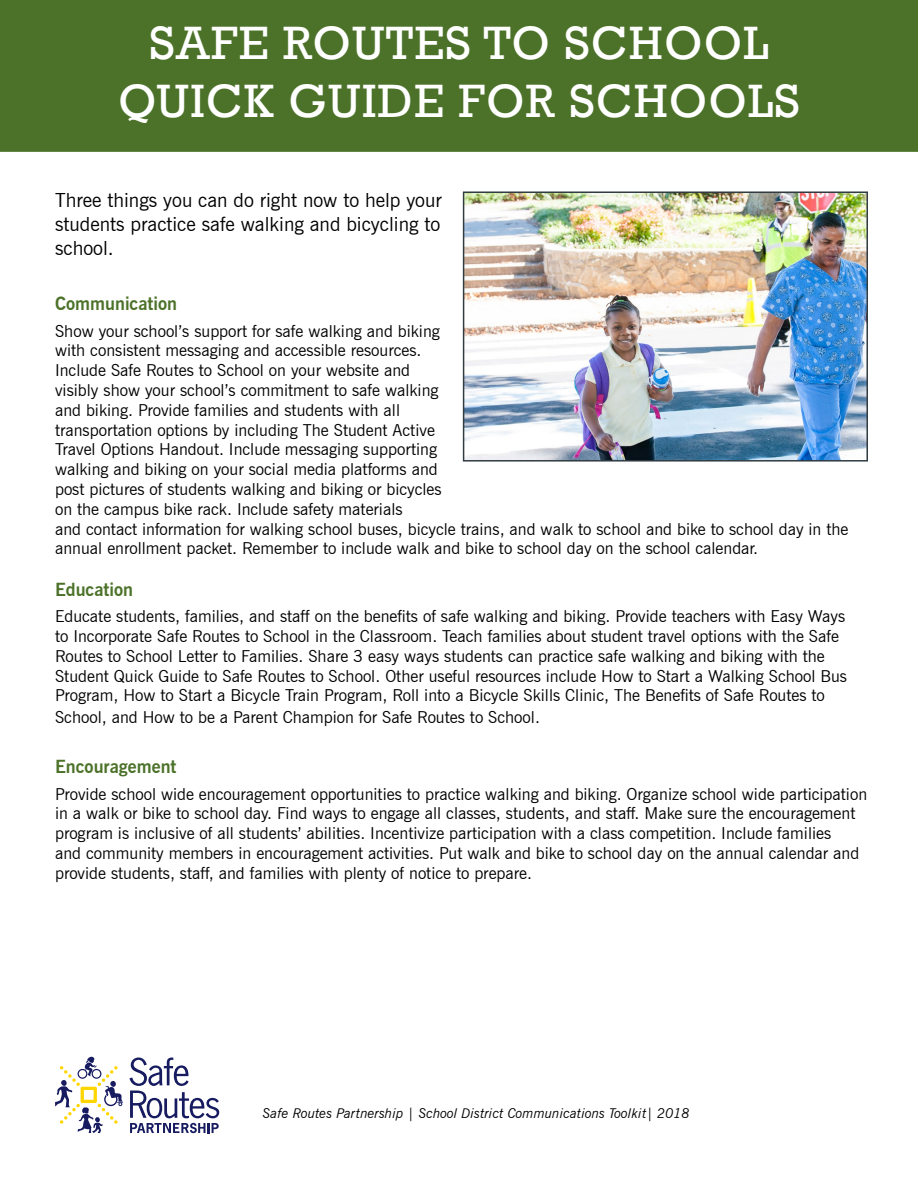
<style>
.page{position:relative;width:918px;height:1188px;background:#fff}
.page>*{position:absolute;margin:0;border:0;box-sizing:border-box;transform-origin:0 0}
.t1{font:48px/57.6px "Rockwell";letter-spacing:.025em;color:#fff;text-align:center}
.t2{font:19.5px/24px "News Gothic BT";color:#000;text-align:justify}
.t3{font:700 18px "News Gothic BT";color:#4c7229}
.t4{font:16.5px/19.8px "News Gothic BT";color:#000}
.t5{font:italic 13.5px "News Gothic BT";color:#000}
</style>
<div class="page">
<div style="left:0;top:0;width:918px;height:152px;background:#4c7229"></div>
<img style="left:466px;top:194px;width:399px;height:265px">
<div style="left:463px;top:191px;width:405px;height:271px;border:2px solid #303c42"></div>
<svg style="left:130px;top:1058px;width:89px;height:75px"></svg>
<svg style="left:55px;top:1057px;width:68px;height:76px"></svg>
<h1 class="t1" style="left:118px;top:15px;width:683px">SAFE ROUTES TO SCHOOL<br>QUICK GUIDE FOR SCHOOLS</h1>
<p class="t2" style="left:55px;top:188px;width:388px">Three things you can do right now to help your students practice safe walking and bicycling to school.</p>
<p class="t3" style="left:55px;top:293px;width:123px">Communication</p>
<p class="t4" style="left:55px;top:321px;width:795px">Show your school’s support for safe walking and biking<br>with consistent messaging and accessible resources.<br>Include Safe Routes to School on your website and<br>visibly show your school’s commitment to safe walking<br>and biking. Provide families and students with all<br>transportation options by including The Student Active<br>Travel Options Handout. Include messaging supporting<br>walking and biking on your social media platforms and<br>post pictures of students walking and biking or bicycles<br>on the campus bike rack. Include safety materials<br>and contact information for walking school buses, bicycle trains, and walk to school and bike to school day in the annual enrollment packet. Remember to include walk and bike to school day on the school calendar.</p>
<p class="t3" style="left:55px;top:578px;width:79px">Education</p>
<p class="t4" style="left:55px;top:606px;width:794px">Educate students, families, and staff on the benefits of safe walking and biking. Provide teachers with Easy Ways to Incorporate Safe Routes to School in the Classroom. Teach families about student travel options with the Safe Routes to School Letter to Families. Share 3 easy ways students can practice safe walking and biking with the Student Quick Guide to Safe Routes to School. Other useful resources include How to Start a Walking School Bus Program, How to Start a Bicycle Train Program, Roll into a Bicycle Skills Clinic, The Benefits of Safe Routes to</p>
<p class="t4" style="left:55px;top:707px;width:486px">School, and How to be a Parent Champion for Safe Routes to School.</p>
<p class="t3" style="left:55px;top:756px;width:123px">Encouragement</p>
<p class="t4" style="left:55px;top:784px;width:814px">Provide school wide encouragement opportunities to practice walking and biking. Organize school wide participation in a walk or bike to school day. Find ways to engage all classes, students, and staff. Make sure the encouragement program is inclusive of all students’ abilities. Incentivize participation with a class competition. Include families<br>and community members in encouragement activities. Put walk and bike to school day on the annual calendar and provide students, staff, and families with plenty of notice to prepare.</p>
<p class="t5" style="left:262px;top:1105px;width:429px">Safe Routes Partnership | School District Communications Toolkit| 2018</p>
</div>
